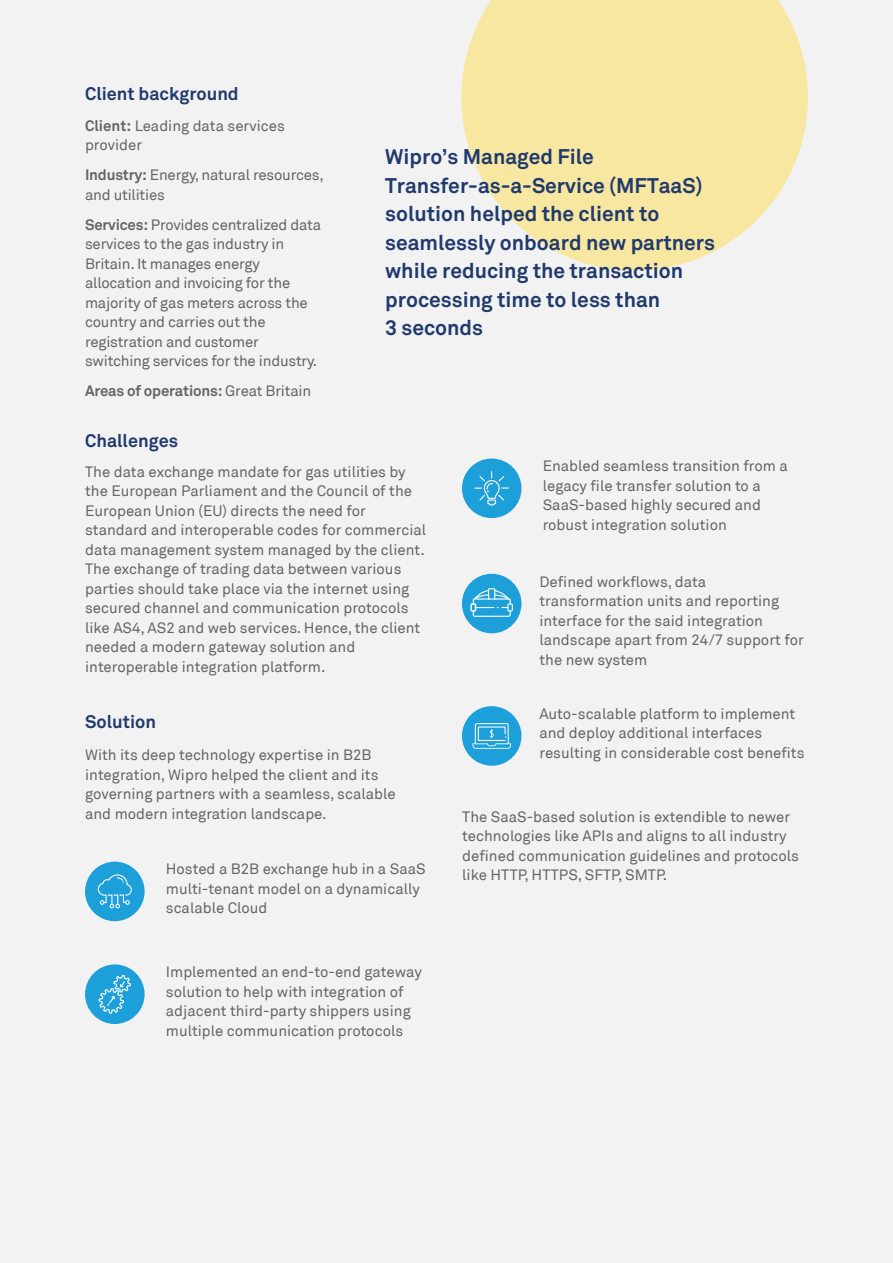
<style>
.page{position:relative;width:893px;height:1263px;background:#f2f2f2}
.page>*{position:absolute;margin:0;border:0;box-sizing:border-box;transform-origin:0 0}
.t1{font:700 21px/28.5px "Akkurat";color:#213a6d}
.t2{font:700 18px "Akkurat";color:#213a6d}
.t3{font:15px/19.5px "Akkurat";color:#666565}
.t4{font:700 15px "Akkurat";letter-spacing:-.015em;color:#666565}
.s1{font-weight:700}
.s2{font-weight:400}
</style>
<div class="page">
<svg style="left:461px;top:0;width:347px;height:270px;fill:#f7e7a0"></svg>
<div style="left:85px;top:862px;width:60px;height:59px;background:#1d9fd9;border-radius:50%"></div>
<div style="left:85px;top:964px;width:60px;height:60px;background:#1d9fd9;border-radius:50%"></div>
<div style="left:462px;top:458px;width:59px;height:60px;background:#1d9fd9;border-radius:50%"></div>
<div style="left:462px;top:574px;width:59px;height:59px;background:#1d9fd9;border-radius:50%"></div>
<div style="left:462px;top:706px;width:59px;height:60px;background:#1d9fd9;border-radius:50%"></div>
<svg style="left:98px;top:974px;width:34px;height:45px"></svg>
<svg style="left:475px;top:471px;width:33px;height:34px"></svg>
<svg style="left:98px;top:874px;width:34px;height:34px"></svg>
<div style="left:470px;top:603px;width:6px;height:9px;border:2px solid #fff"></div>
<div style="left:507px;top:603px;width:6px;height:9px;border:1px solid #fff"></div>
<svg style="left:472px;top:588px;width:39px;height:29px"></svg>
<svg style="left:472px;top:723px;width:39px;height:26px"></svg>
<p class="t2" style="left:85px;top:82px;width:155px">Client background</p>
<p class="t3" style="left:85px;top:116px;width:201px"><span class="s1">Client:</span> Leading data services provider</p>
<p class="t3" style="left:85px;top:166px;width:240px"><span class="s1">Industry:</span> Energy, natural resources, and utilities</p>
<p class="t3" style="left:85px;top:215px;width:238px"><span class="s1">Services:</span> Provides centralized data services to the gas industry in<br>Britain. It manages energy allocation and invoicing for the majority of gas meters across the country and carries out the registration and customer switching services for the industry.</p>
<p class="t4" style="left:85px;top:382px;width:228px">Areas of operations: <span class="s2">Great Britain</span></p>
<p class="t2" style="left:85px;top:429px;width:94px">Challenges</p>
<h1 class="t1" style="left:385px;top:143px;width:332px">Wipro’s Managed File<br>Transfer-as-a-Service (MFTaaS) solution helped the client to seamlessly onboard new partners while reducing the transaction processing time to less than<br>3 seconds</h1>
<p class="t3" style="left:85px;top:462px;width:343px">The data exchange mandate for gas utilities by the European Parliament and the Council of the European Union (EU) directs the need for standard and interoperable codes for commercial data management system managed by the client.<br>The exchange of trading data between various parties should take place via the internet using secured channel and communication protocols like AS4, AS2 and web services. Hence, the client needed a modern gateway solution and interoperable integration platform.</p>
<p class="t2" style="left:85px;top:710px;width:72px">Solution</p>
<p class="t3" style="left:85px;top:746px;width:312px">With its deep technology expertise in B2B integration, Wipro helped the client and its governing partners with a seamless, scalable and modern integration landscape.</p>
<p class="t3" style="left:166px;top:860px;width:261px">Hosted a B2B exchange hub in a SaaS multi-tenant model on a dynamically scalable Cloud</p>
<p class="t3" style="left:166px;top:962px;width:257px">Implemented an end-to-end gateway solution to help with integration of adjacent third-party shippers using multiple communication protocols</p>
<p class="t3" style="left:543px;top:457px;width:246px">Enabled seamless transition from a legacy file transfer solution to a<br>SaaS-based highly secured and robust integration solution</p>
<p class="t3" style="left:539px;top:572px;width:266px">Defined workflows, data transformation units and reporting interface for the said integration landscape apart from 24/7 support for the new system</p>
<p class="t3" style="left:539px;top:704px;width:267px">Auto-scalable platform to implement and deploy additional interfaces resulting in considerable cost benefits</p>
<p class="t3" style="left:462px;top:807px;width:338px">The SaaS-based solution is extendible to newer technologies like APIs and aligns to all industry defined communication guidelines and protocols like HTTP, HTTPS, SFTP, SMTP.</p>
</div>
